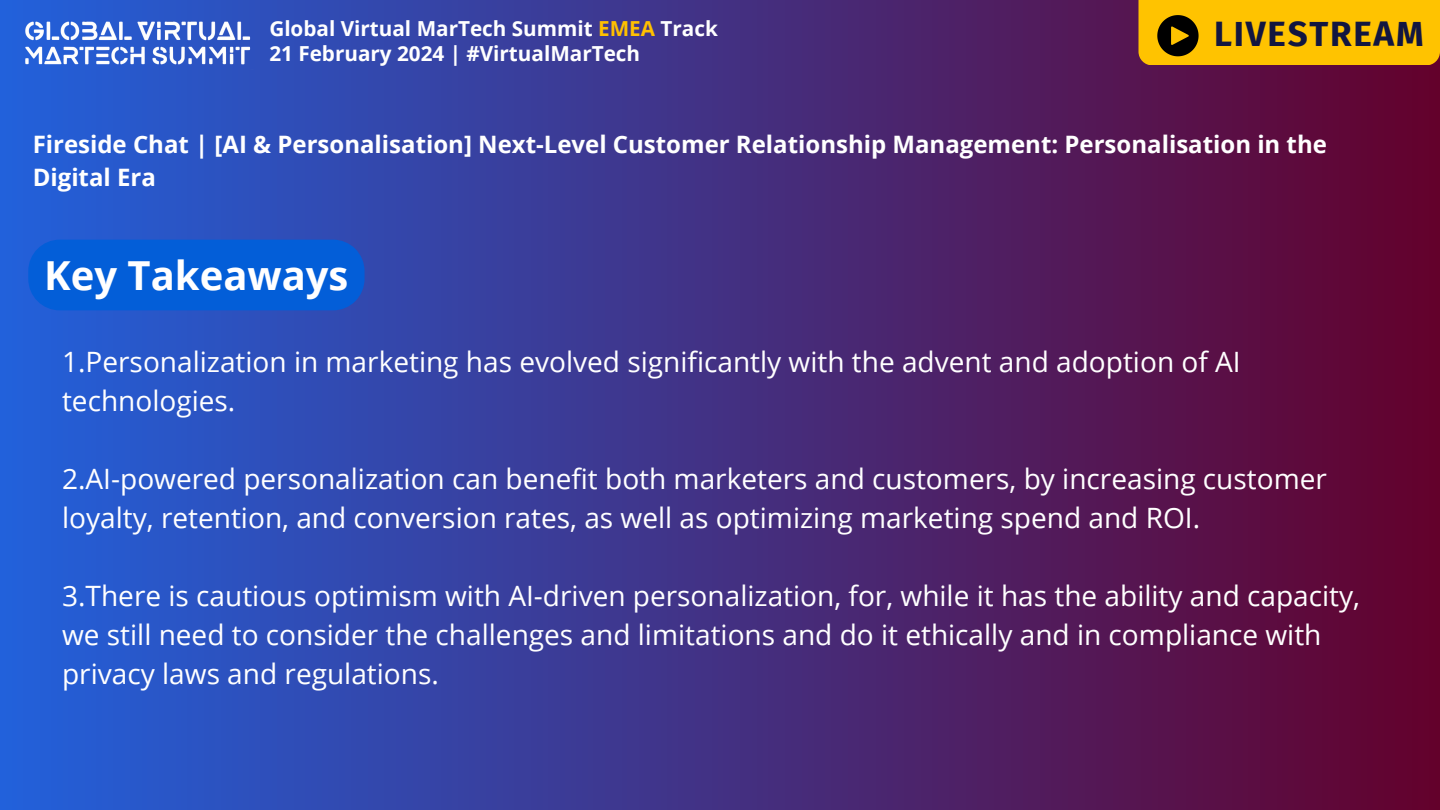
<style>
.page{position:relative;width:1440px;height:810px;background:#fff}
.page>*{position:absolute;margin:0;border:0;box-sizing:border-box;transform-origin:0 0}
.t1{font:700 40px "Open Sans";color:#fff}
.t2{font:700 35px "Fira Sans";letter-spacing:.05em;color:#121640}
.t3{font:28px/39px "Open Sans";color:#fff}
.t4{font:700 24px/33px "Open Sans";color:#fff}
.t5{font:700 20.7px "Open Sans";color:#fff}
.s1{color:#ffc000}
</style>
<div class="page">
<div style="left:0;top:0;width:1440px;height:810px;background:linear-gradient(to right,#2261db,#64012b)"></div>
<img style="left:20px;top:15px;width:235px;height:56px">
<svg style="left:1138px;top:0;width:302px;height:65px;background:#eeb600"></svg>
<div style="left:28px;top:240px;width:337px;height:70px;background:#035ed8"></div>
<p class="t5" style="left:269px;top:14px;width:450px">Global Virtual MarTech Summit <span class="s1">EMEA</span> Track</p>
<p class="t5" style="left:269px;top:39px;width:372px">21 February 2024 | #VirtualMarTech</p>
<p class="t2" style="left:1214px;top:14px;width:211px">LIVESTREAM</p>
<h4 class="t4" style="left:33px;top:127px;width:1296px">Fireside Chat | [AI &amp; Personalisation] Next-Level Customer Relationship Management: Personalisation in the<br>Digital Era</h4>
<h2 class="t1" style="left:44px;top:248px;width:306px">Key Takeaways</h2>
<h1 class="t3" style="left:62px;top:341px;width:1180px">1.Personalization in marketing has evolved significantly with the advent and adoption of AI technologies.</h1>
<h3 class="t3" style="left:62px;top:458px;width:1266px">2.AI-powered personalization can benefit both marketers and customers, by increasing customer loyalty, retention, and conversion rates, as well as optimizing marketing spend and ROI.</h3>
<h3 class="t3" style="left:62px;top:575px;width:1300px">3.There is cautious optimism with AI-driven personalization, for, while it has the ability and capacity, we still need to consider the challenges and limitations and do it ethically and in compliance with privacy laws and regulations.</h3>
</div>
